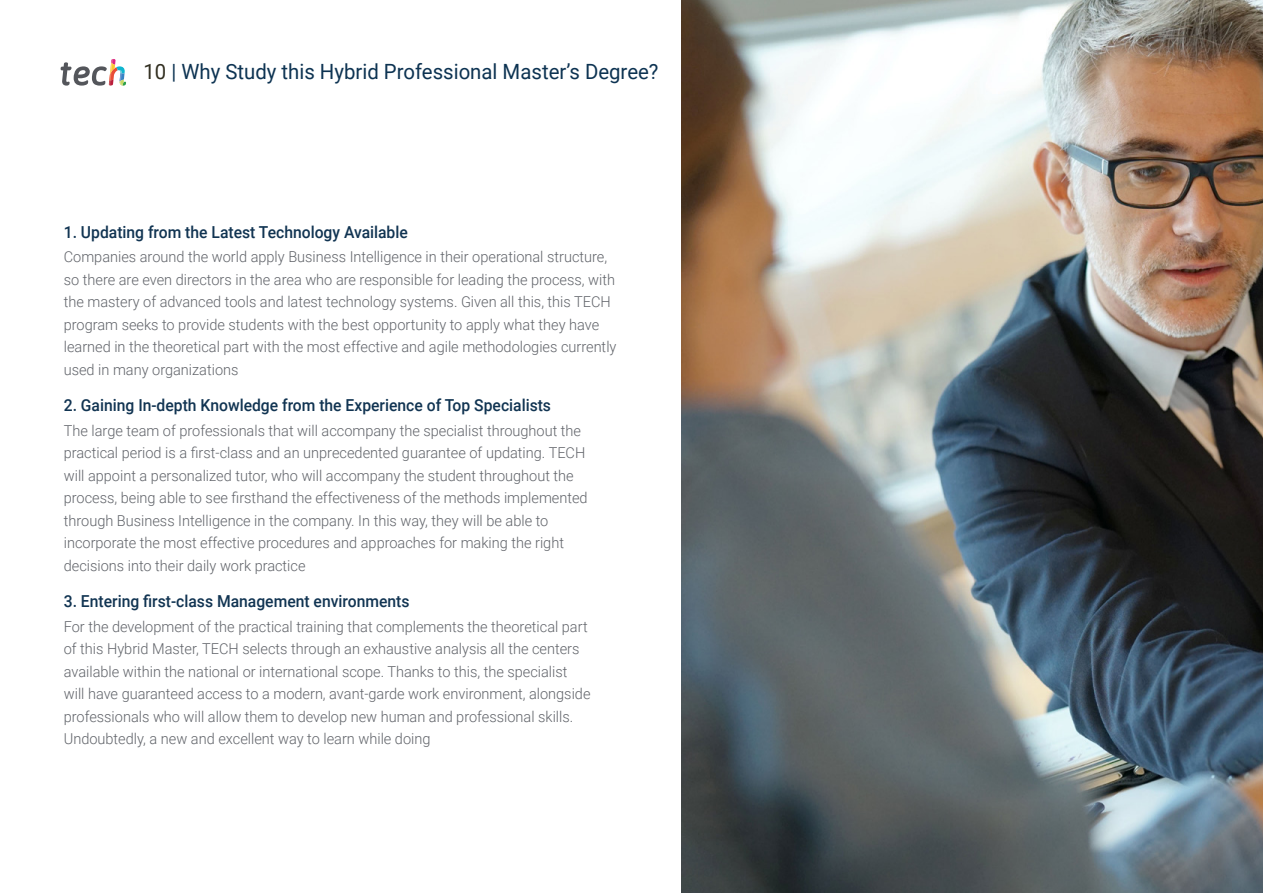
<style>
.page{position:relative;width:1263px;height:893px;background:#fff}
.page>*{position:absolute;margin:0;border:0;box-sizing:border-box;transform-origin:0 0}
.t1{font:21px "Roboto";color:#0d3352}
.t2{font:500 16.5px "Roboto";color:#113452;scale:.95 1}
.t3{font:300 15px/22.5px "Roboto";color:#61646a}
.s1{color:#312e20}
</style>
<div class="page">
<svg style="left:61px;top:59px;width:65px;height:27px"></svg>
<img style="left:682px;top:0;width:581px;height:893px">
<h1 class="t1" style="left:144px;top:57px;width:516px"><span class="s1">10</span> | Why Study this Hybrid Professional Master’s Degree?</h1>
<p class="t2" style="left:64px;top:220px;width:364px">1. Updating from the Latest Technology Available</p>
<p class="t3" style="left:64px;top:245px;width:554px">Companies around the world apply Business Intelligence in their operational structure, so there are even directors in the area who are responsible for leading the process, with the mastery of advanced tools and latest technology systems. Given all this, this TECH program seeks to provide students with the best opportunity to apply what they have learned in the theoretical part with the most effective and agile methodologies currently used in many organizations</p>
<p class="t2" style="left:64px;top:394px;width:514px">2. Gaining In-depth Knowledge from the Experience of Top Specialists</p>
<p class="t3" style="left:64px;top:419px;width:525px">The large team of professionals that will accompany the specialist throughout the practical period is a first-class and an unprecedented guarantee of updating. TECH will appoint a personalized tutor, who will accompany the student throughout the process, being able to see firsthand the effectiveness of the methods implemented through Business Intelligence in the company. In this way, they will be able to incorporate the most effective procedures and approaches for making the right decisions into their daily work practice</p>
<p class="t2" style="left:64px;top:590px;width:365px">3. Entering first-class Management environments</p>
<p class="t3" style="left:64px;top:614px;width:528px">For the development of the practical training that complements the theoretical part of this Hybrid Master, TECH selects through an exhaustive analysis all the centers available within the national or international scope. Thanks to this, the specialist will have guaranteed access to a modern, avant-garde work environment, alongside professionals who will allow them to develop new human and professional skills.<br>Undoubtedly, a new and excellent way to learn while doing</p>
</div>
